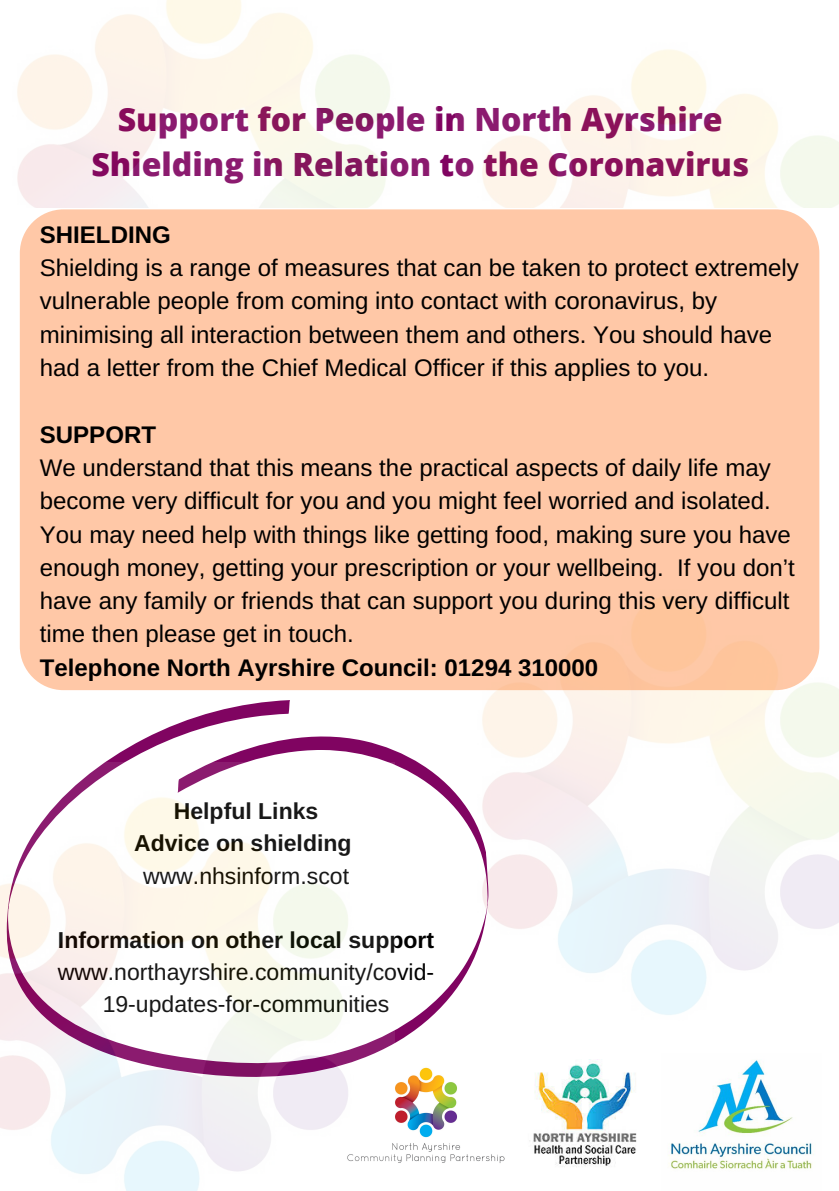
<style>
.page{position:relative;width:839px;height:1191px;background:#fff}
.page>*{position:absolute;margin:0;border:0;box-sizing:border-box;transform-origin:0 0}
.t1{font:800 32px/44.4px "Open Sans";color:#800461;text-align:center}
.t2{font:24px/33.4px "Arimo";color:#000}
.t3{font:700 24px "Arimo";color:#000}
.t4{font:23px/32.2px "Arimo";color:#000;text-align:center}
.t5{font:700 23px/32.2px "Arimo";color:#000;text-align:center}
</style>
<div class="page">
<img style="left:395px;top:1096px;width:110px;height:67px">
<img style="left:529px;top:1059px;width:108px;height:108px">
<img style="left:669px;top:1060px;width:145px;height:109px">
<div style="left:20px;top:209px;width:799px;height:481px;background:#ffc8a7;border-radius:44px"></div>
<svg style="left:47px;top:687px;width:452px;height:409px"></svg>
<img style="left:0;top:763px;width:395px;height:428px">
<h1 class="t1" style="left:91px;top:97px;width:659px">Support for People in North Ayrshire<br>Shielding in Relation to the Coronavirus</h1>
<p class="t3" style="left:40px;top:221px;width:132px">SHIELDING</p>
<p class="t2" style="left:40px;top:251px;width:760px">Shielding is a range of measures that can be taken to protect extremely vulnerable people from coming into contact with coronavirus, by minimising all interaction between them and others. You should have had a letter from the Chief Medical Officer if this applies to you.</p>
<p class="t3" style="left:40px;top:421px;width:118px">SUPPORT</p>
<p class="t2" style="left:40px;top:451px;width:756px">We understand that this means the practical aspects of daily life may become very difficult for you and you might feel worried and isolated.<br>You may need help with things like getting food, making sure you have enough money, getting your prescription or your wellbeing. If you don’t have any family or friends that can support you during this very difficult time then please get in touch.</p>
<p class="t3" style="left:40px;top:654px;width:560px">Telephone North Ayrshire Council: 01294 310000</p>
<p class="t5" style="left:134px;top:795px;width:219px">Helpful Links<br>Advice on shielding</p>
<p class="t4" style="left:143px;top:859px;width:207px">www.nhsinform.scot</p>
<p class="t5" style="left:58px;top:924px;width:378px">Information on other local support</p>
<p class="t4" style="left:58px;top:956px;width:378px">www.northayrshire.community/covid-<br>19-updates-for-communities</p>
</div>
